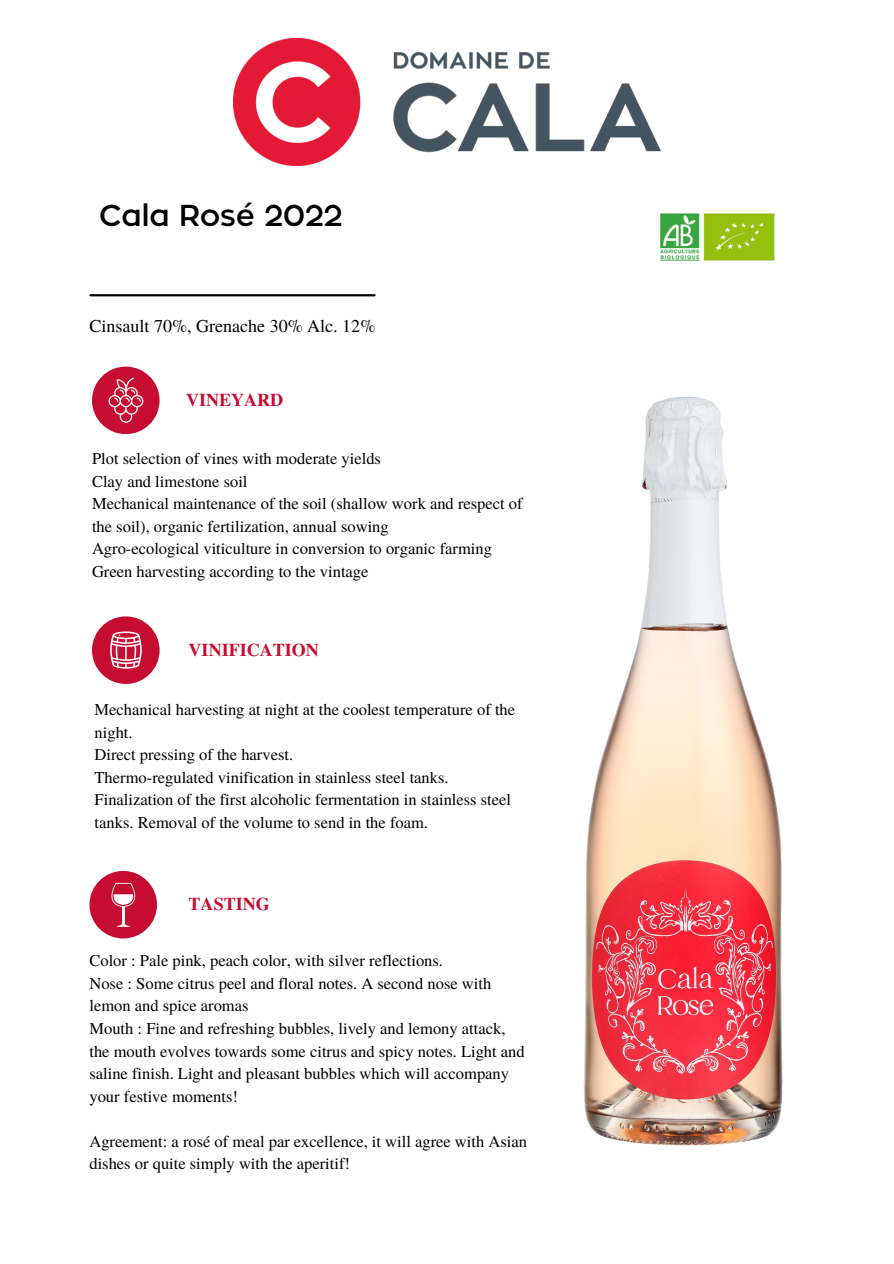
<style>
.page{position:relative;width:894px;height:1264px;background:#fff}
.page>*{position:absolute;margin:0;border:0;box-sizing:border-box;transform-origin:0 0}
.t1{font:600 30px "Zona Pro";color:#000}
.t2{font:18px "Te X Gyre Termes";color:#000}
.t3{font:700 18px "Te X Gyre Termes";color:#c60c30}
.t4{font:16.5px/22.5px "Te X Gyre Termes";color:#000}
</style>
<div class="page">
<img style="left:233px;top:38px;width:427px;height:128px">
<div style="left:89px;top:871px;width:68px;height:67px;background:#c60c30;border-radius:50%"></div>
<svg style="left:111px;top:882px;width:24px;height:44px"></svg>
<div style="left:92px;top:616px;width:67px;height:68px;background:#c60c30;border-radius:50%"></div>
<svg style="left:110px;top:631px;width:32px;height:37px"></svg>
<hr style="left:90px;top:294px;width:284px;height:2px;background:#000">
<div style="left:92px;top:366px;width:67px;height:68px;background:#c60c30;border-radius:50%"></div>
<svg style="left:108px;top:378px;width:35px;height:45px"></svg>
<img style="left:660px;top:213px;width:114px;height:48px">
<img style="left:584px;top:396px;width:199px;height:750px">
<h1 class="t1" style="left:99px;top:201px;width:245px">Cala Rosé 2022</h1>
<p class="t2" style="left:89px;top:313px;width:287px">Cinsault 70%, Grenache 30% Alc. 12%</p>
<p class="t3" style="left:186px;top:386px;width:99px">VINEYARD</p>
<p class="t4" style="left:92px;top:446px;width:432px">Plot selection of vines with moderate yields<br>Clay and limestone soil<br>Mechanical maintenance of the soil (shallow work and respect of the soil), organic fertilization, annual sowing<br>Agro-ecological viticulture in conversion to organic farming Green harvesting according to the vintage</p>
<p class="t3" style="left:188px;top:635px;width:132px">VINIFICATION</p>
<p class="t4" style="left:94px;top:697px;width:422px">Mechanical harvesting at night at the coolest temperature of the night.<br>Direct pressing of the harvest.<br>Thermo-regulated vinification in stainless steel tanks.<br>Finalization of the first alcoholic fermentation in stainless steel tanks. Removal of the volume to send in the foam.</p>
<p class="t3" style="left:188px;top:890px;width:83px">TASTING</p>
<p class="t4" style="left:89px;top:948px;width:436px">Color : Pale pink, peach color, with silver reflections.<br>Nose : Some citrus peel and floral notes. A second nose with lemon and spice aromas<br>Mouth : Fine and refreshing bubbles, lively and lemony attack, the mouth evolves towards some citrus and spicy notes. Light and saline finish. Light and pleasant bubbles which will accompany your festive moments!</p>
<p class="t4" style="left:89px;top:1128px;width:439px">Agreement: a rosé of meal par excellence, it will agree with Asian dishes or quite simply with the aperitif!</p>
</div>
